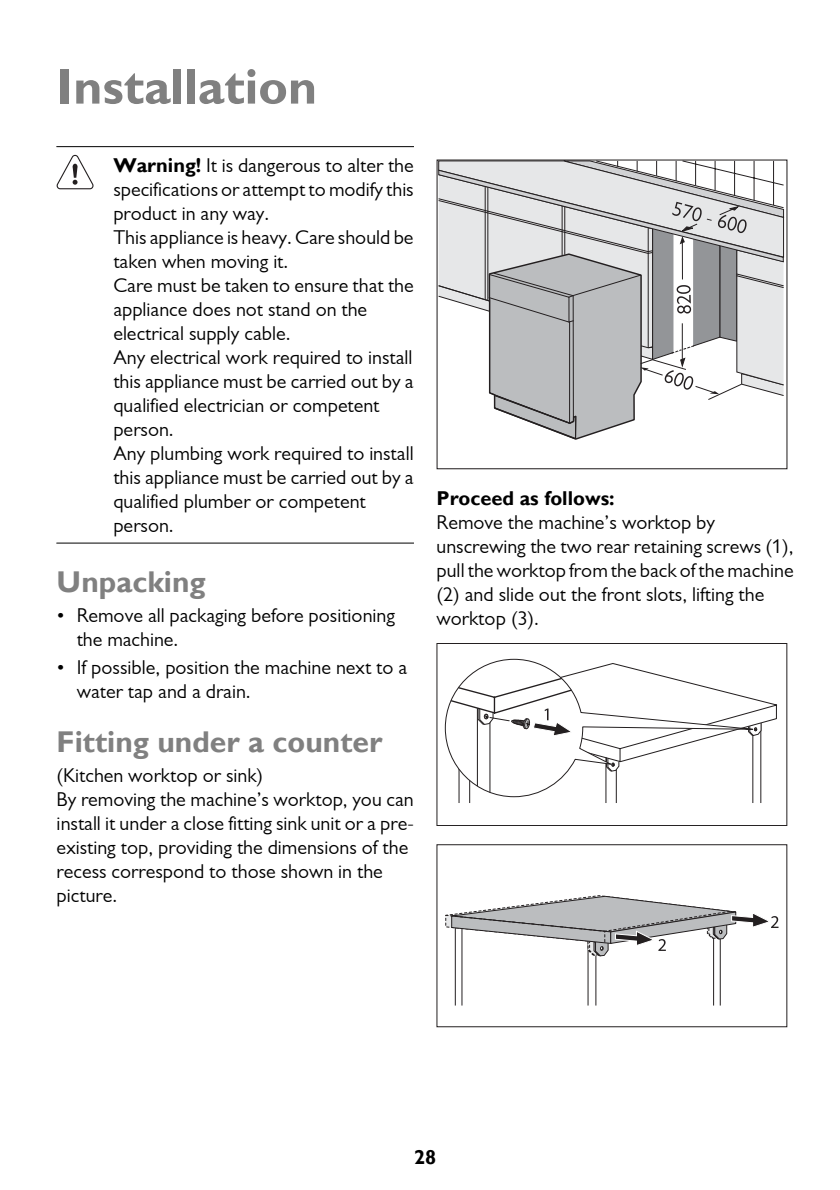
<style>
.page{position:relative;width:840px;height:1190px;background:#fff}
.page>*{position:absolute;margin:0;border:0;box-sizing:border-box;transform-origin:0 0}
.t1{font:700 50px "Gill Alt One";color:#808080}
.t2{font:700 30px "Gill Alt One";color:#808080}
.t3{font:20px/24px "Gill Sans Alt One";color:#000}
.t4{font:700 20px "Gill Alt One";color:#000}
.s1{font-family:"Gill Alt One";font-weight:700}
</style>
<div class="page">
<svg style="left:57px;top:155px;width:37px;height:34px"></svg>
<hr style="left:57px;top:146px;width:357px;height:1px;background:#000">
<hr style="left:57px;top:543px;width:357px;height:1px;background:#000">
<svg style="left:437px;top:160px;width:348px;height:281px"></svg>
<hr style="left:752px;top:725px;width:1px;height:78px;background:#231f20">
<hr style="left:760px;top:723px;width:1px;height:80px;background:#231f20">
<hr style="left:606px;top:758px;width:1px;height:45px;background:#231f20">
<hr style="left:616px;top:760px;width:1px;height:43px;background:#231f20">
<hr style="left:469px;top:721px;width:1px;height:82px;background:#231f20">
<hr style="left:459px;top:716px;width:1px;height:87px;background:#231f20">
<svg style="left:445px;top:659px;width:308px;height:138px"></svg>
<hr style="left:477px;top:708px;width:1px;height:78px;background:#231f20">
<hr style="left:489px;top:711px;width:1px;height:81px;background:#231f20">
<div style="left:437px;top:643px;width:350px;height:183px;border:1px solid #231f20"></div>
<svg style="left:450px;top:662px;width:327px;height:110px"></svg>
<hr style="left:455px;top:928px;width:1px;height:78px;background:#231f20">
<hr style="left:462px;top:929px;width:1px;height:77px;background:#231f20">
<hr style="left:588px;top:941px;width:1px;height:65px;background:#231f20">
<hr style="left:596px;top:955px;width:1px;height:51px;background:#231f20">
<hr style="left:713px;top:938px;width:1px;height:68px;background:#231f20">
<hr style="left:720px;top:939px;width:1px;height:67px;background:#231f20">
<svg style="left:445px;top:895px;width:334px;height:62px"></svg>
<div style="left:437px;top:844px;width:350px;height:183px;border:1px solid #231f20"></div>
<h1 class="t1" style="left:57px;top:57px;width:262px">Installation</h1>
<p class="t3" style="left:113px;top:153px;width:302px"><span class="s1">Warning!</span> It is dangerous to alter the specifications or attempt to modify this product in any way.<br>This appliance is heavy. Care should be taken when moving it.<br>Care must be taken to ensure that the appliance does not stand on the electrical supply cable.<br>Any electrical work required to install this appliance must be carried out by a qualified electrician or competent person.<br>Any plumbing work required to install this appliance must be carried out by a qualified plumber or competent person.</p>
<h2 class="t2" style="left:57px;top:564px;width:151px">Unpacking</h2>
<p class="t3" style="left:77px;top:604px;width:320px;text-indent:-20px">• Remove all packaging before positioning the machine.</p>
<p class="t3" style="left:77px;top:656px;width:332px;text-indent:-20px">• If possible, position the machine next to a water tap and a drain.</p>
<h2 class="t2" style="left:57px;top:724px;width:327px">Fitting under a counter</h2>
<p class="t3" style="left:57px;top:764px;width:359px">(Kitchen worktop or sink)<br>By removing the machine’s worktop, you can install it under a close fitting sink unit or a pre&shy;existing top, providing the dimensions of the recess correspond to those shown in the picture.</p>
<p class="t4" style="left:437px;top:486px;width:180px">Proceed as follows:</p>
<p class="t3" style="left:437px;top:510px;width:359px">Remove the machine’s worktop by unscrewing the two rear retaining screws (1), pull the worktop from the back of the machine (2) and slide out the front slots, lifting the worktop (3).</p>
<p class="t4" style="left:414px;top:1145px;width:24px">28</p>
</div>
